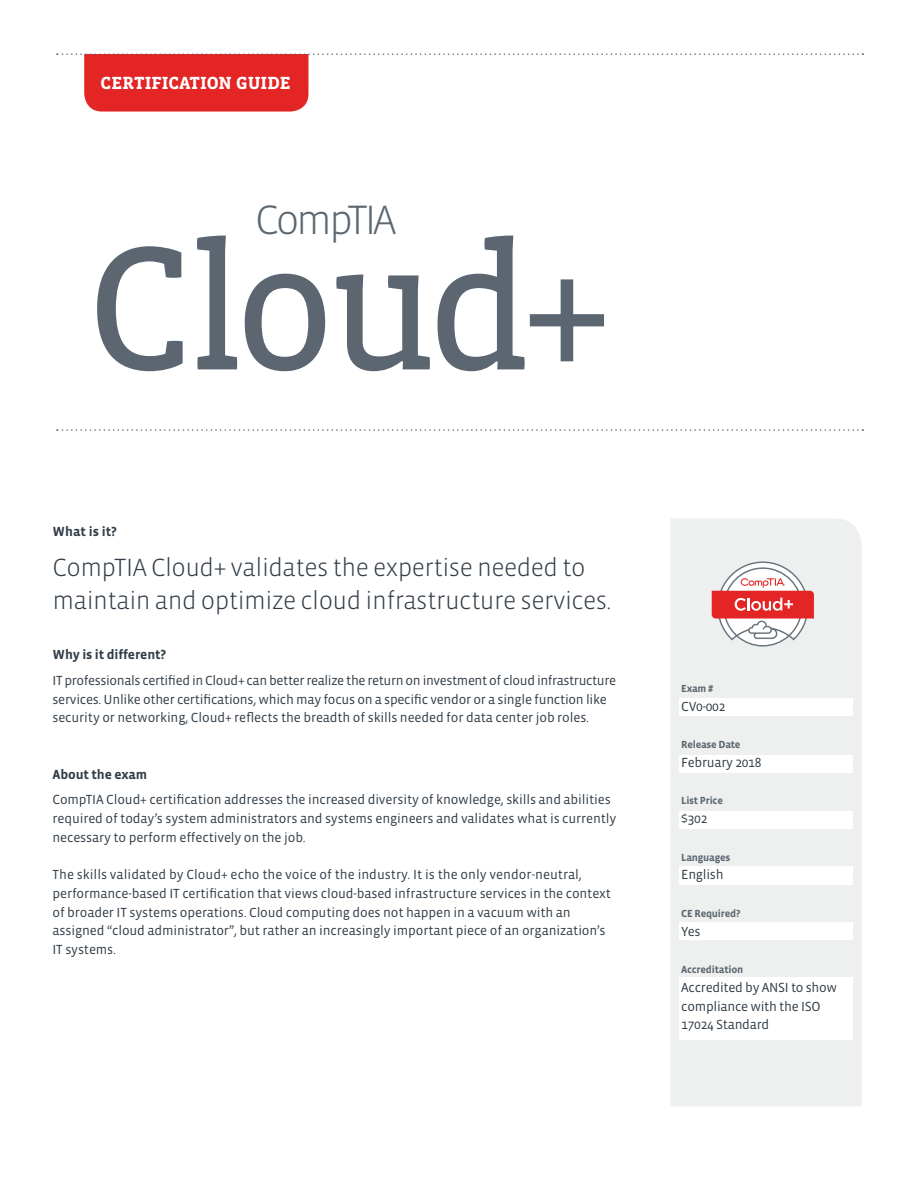
<style>
.page{position:relative;width:918px;height:1188px;background:#fff}
.page>*{position:absolute;margin:0;border:0;box-sizing:border-box;transform-origin:0 0}
.t1{font:180px "Vista Slab OT";letter-spacing:-.05em;color:#5b6670}
.t2{font:300 42px "Vista Sans OT";letter-spacing:-.075em;color:#5b6670}
.t3{font:300 25.5px/33px "Vista Sans OT";letter-spacing:-.02em;color:#323d47}
.t4{font:700 18px "Vista Slab OT";color:#fff}
.t5{font:13.5px/18.8px "Vista Sans OT";letter-spacing:-.01em;color:#323d47}
.t6{font:700 13.5px "Vista Sans OT";letter-spacing:-.01em;color:#323d47}
.t7{font:700 10.5px "Vista Sans OT";letter-spacing:-.02em;color:#5b6670}
</style>
<div class="page">
<svg style="left:57px;top:53px;width:806px;height:59px"></svg>
<svg style="left:57px;top:429px;width:806px;height:2px"></svg>
<div style="left:670px;top:518px;width:192px;height:588px;background:#eef0f0"></div>
<div style="left:679px;top:698px;width:174px;height:18px;background:#fff"></div>
<div style="left:679px;top:755px;width:174px;height:18px;background:#fff"></div>
<div style="left:679px;top:811px;width:174px;height:17px;background:#fff"></div>
<div style="left:679px;top:866px;width:174px;height:19px;background:#fff"></div>
<div style="left:679px;top:922px;width:174px;height:18px;background:#fff"></div>
<div style="left:679px;top:977px;width:174px;height:63px;background:#fff"></div>
<svg style="left:712px;top:561px;width:102px;height:86px"></svg>
<h3 class="t4" style="left:101px;top:74px;width:192px">CERTIFICATION GUIDE</h3>
<h2 class="t2" style="left:255px;top:199px;width:143px">CompTIA</h2>
<h1 class="t1" style="left:87px;top:216px;width:526px">Cloud+</h1>
<p class="t6" style="left:52px;top:525px;width:66px">What is it?</p>
<h3 class="t3" style="left:52px;top:552px;width:561px">CompTIA Cloud+ validates the expertise needed to maintain and optimize cloud infrastructure services.</h3>
<p class="t6" style="left:52px;top:648px;width:115px">Why is it different?</p>
<p class="t5" style="left:52px;top:671px;width:565px">IT professionals certified in Cloud+ can better realize the return on investment of cloud infrastructure services. Unlike other certifications, which may focus on a specific vendor or a single function like security or networking, Cloud+ reflects the breadth of skills needed for data center job roles.</p>
<p class="t6" style="left:52px;top:767px;width:96px">About the exam</p>
<p class="t5" style="left:52px;top:791px;width:565px">CompTIA Cloud+ certification addresses the increased diversity of knowledge, skills and abilities required of today’s system administrators and systems engineers and validates what is currently necessary to perform effectively on the job.</p>
<p class="t5" style="left:52px;top:866px;width:560px">The skills validated by Cloud+ echo the voice of the industry. It is the only vendor-neutral, performance-based IT certification that views cloud-based infrastructure services in the context of broader IT systems operations. Cloud computing does not happen in a vacuum with an assigned “cloud administrator”, but rather an increasingly important piece of an organization’s IT systems.</p>
<p class="t7" style="left:681px;top:683px;width:34px">Exam #</p>
<p class="t5" style="left:681px;top:697px;width:46px">CV0-002</p>
<p class="t7" style="left:681px;top:739px;width:61px">Release Date</p>
<p class="t5" style="left:681px;top:753px;width:82px">February 2018</p>
<p class="t7" style="left:681px;top:795px;width:43px">List Price</p>
<p class="t5" style="left:681px;top:809px;width:28px">$302</p>
<p class="t7" style="left:681px;top:852px;width:51px">Languages</p>
<p class="t5" style="left:681px;top:866px;width:44px">English</p>
<p class="t7" style="left:681px;top:908px;width:61px">CE Required?</p>
<p class="t5" style="left:681px;top:922px;width:21px">Yes</p>
<p class="t7" style="left:681px;top:964px;width:64px">Accreditation</p>
<p class="t5" style="left:681px;top:978px;width:158px">Accredited by ANSI to show compliance with the ISO<br>17024 Standard</p>
</div>
